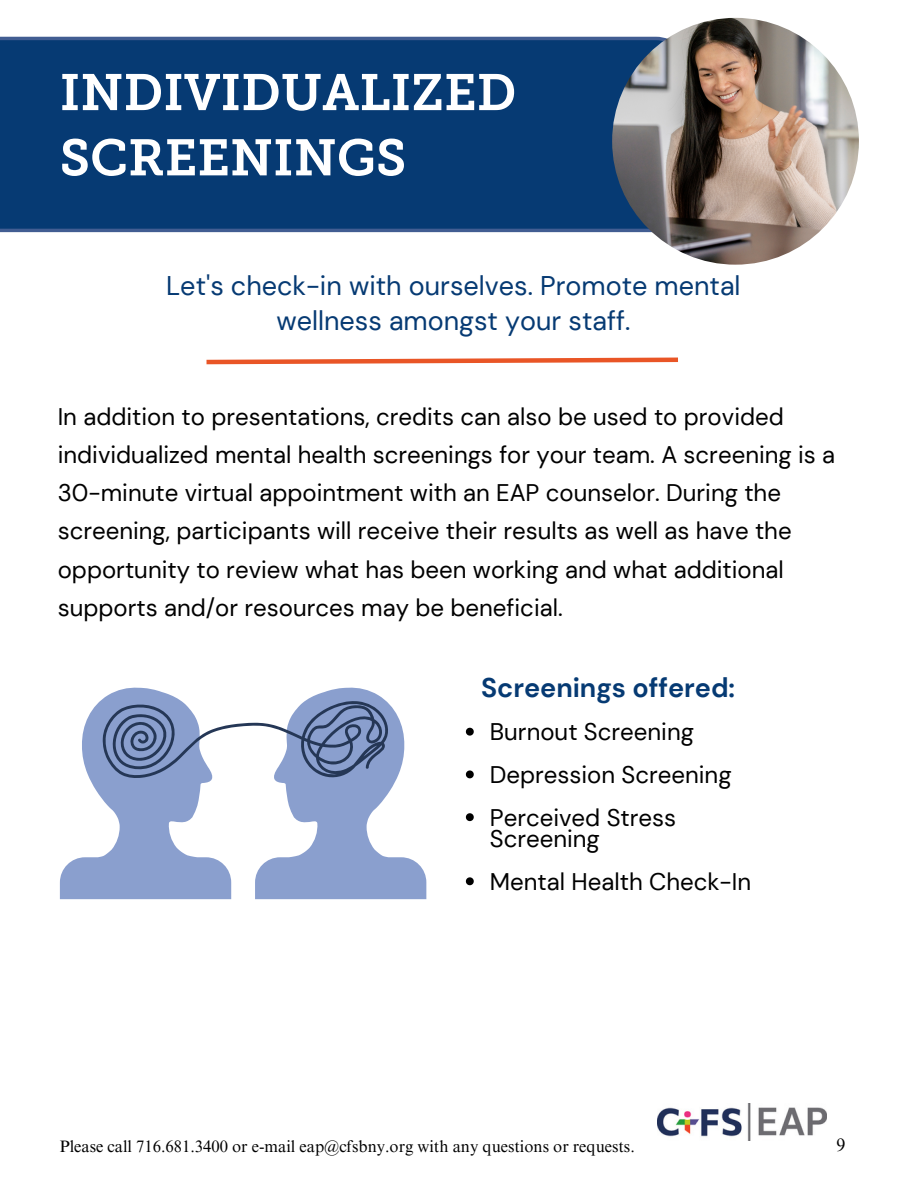
<style>
.page{position:relative;width:918px;height:1188px;background:#fff}
.page>*{position:absolute;margin:0;border:0;box-sizing:border-box;transform-origin:0 0}
.t1{font:51px/65.2px "Museo Slab 700";color:#fff}
.t2{font:27px/34.8px "DM Sans";color:#063a73;text-align:center}
.t3{font:700 27px "DM Sans";color:#063a73}
.t4{font:24px/38.2px "DM Sans";color:#000}
.t5{font:18px "Times NRMT Pro";color:#000}
.t6{font:16.5px "Times NRMT Pro";color:#000}
</style>
<div class="page">
<div style="left:0;top:37px;width:669px;height:195px;background:#063a73"></div>
<img style="left:612px;top:18px;width:247px;height:247px;border-radius:50%">
<img style="left:657px;top:1103px;width:169px;height:37px">
<svg style="left:206px;top:357px;width:472px;height:8px"></svg>
<svg style="left:60px;top:688px;width:366px;height:211px"></svg>
<svg style="left:466px;top:728px;width:8px;height:8px"></svg>
<svg style="left:466px;top:770px;width:8px;height:8px"></svg>
<svg style="left:466px;top:813px;width:8px;height:8px"></svg>
<svg style="left:466px;top:877px;width:8px;height:8px"></svg>
<h1 class="t1" style="left:60px;top:65px;width:458px">INDIVIDUALIZED<br>SCREENINGS</h1>
<p class="t2" style="left:166px;top:269px;width:576px">Let's check-in with ourselves. Promote mental wellness amongst your staff.</p>
<p class="t4" style="left:58px;top:397px;width:779px">In addition to presentations, credits can also be used to provided individualized mental health screenings for your team. A screening is a 30-minute virtual appointment with an EAP counselor. During the screening, participants will receive their results as well as have the opportunity to review what has been working and what additional supports and/or resources may be beneficial.</p>
<p class="t3" style="left:481px;top:671px;width:256px">Screenings offered:</p>
<p class="t4" style="left:490px;top:711px;width:243px;line-height:42.8px">Burnout Screening<br>Depression Screening<br>Perceived Stress</p>
<p class="t4" style="left:490px;top:817px;width:263px;line-height:42.8px">Screening<br>Mental Health Check-In</p>
<p class="t6" style="left:60px;top:1140px;width:577px">Please call 716.681.3400 or e-mail eap@cfsbny.org with any questions or requests.</p>
<p class="t5" style="left:836px;top:1138px;width:11px">9</p>
</div>
